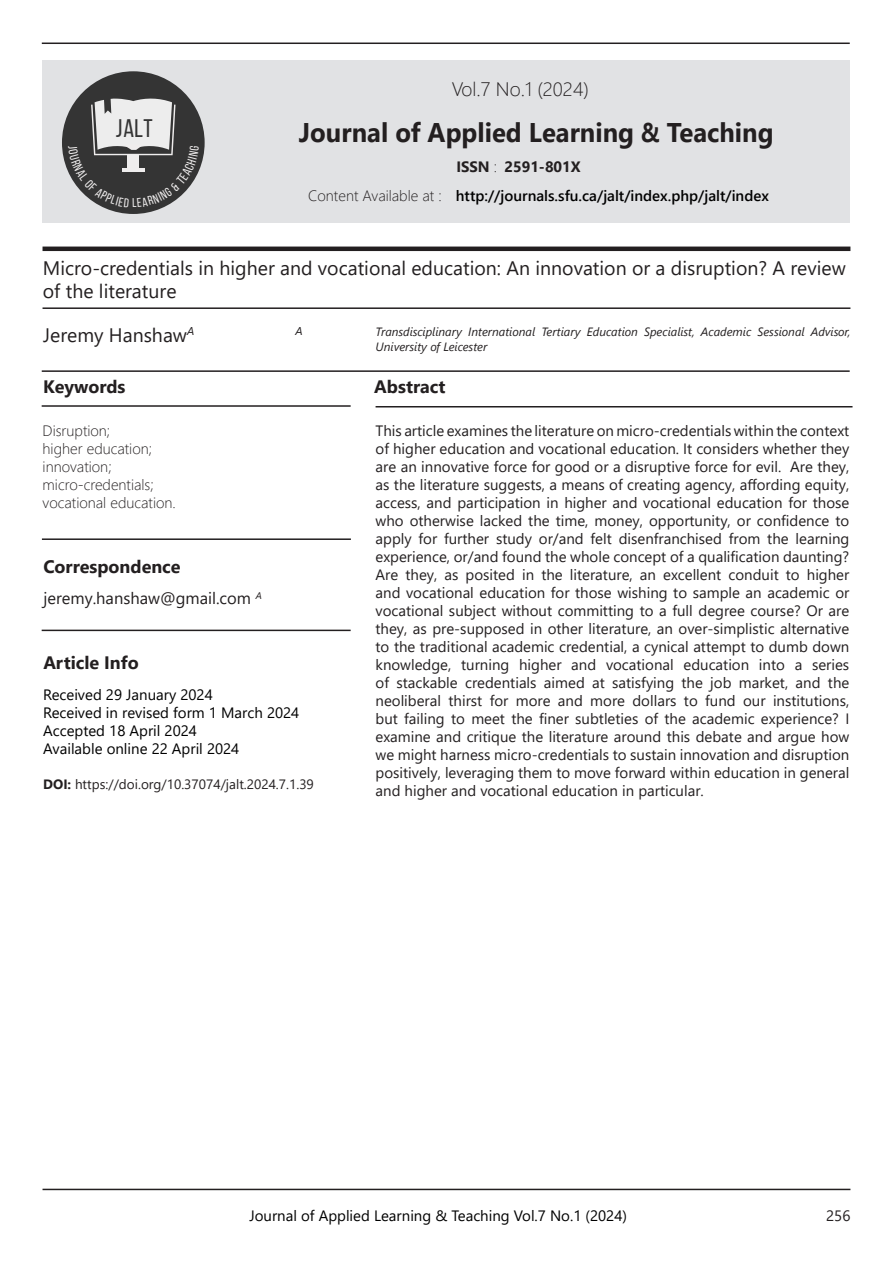
<style>
.page{position:relative;width:893px;height:1263px;background:#fff}
.page>*{position:absolute;margin:0;border:0;box-sizing:border-box;transform-origin:0 0}
.t1{font:700 27px "Segoe UI";color:#231f20;scale:.95 1}
.t2{font:25.5px "Bebas Neue";color:#343434}
.t3{font:19.5px/23.4px "Segoe UI";color:#231f20}
.t4{font:300 19.5px "Segoe UI";color:#231f20}
.t5{font:700 18px "Segoe UI";color:#231f20}
.t6{font:16.5px "Segoe UI";color:#231f20}
.t7{font:15px/18px "Segoe UI";color:#231f20;text-align:justify}
.t8{font:15px "Segoe UI";color:#000}
.t9{font:300 15px "Segoe UI";color:#231f20}
.t10{font:600 15px "Segoe UI";color:#000}
.t11{font:700 15px "Segoe UI";color:#231f20}
.t12{font:13.5px "Segoe UI";color:#231f20}
.t13{font:italic 12px/14.4px "Segoe UI";color:#231f20}
.t14{font:italic 11.4px "Segoe UI";color:#231f20}
.s1{font-weight:300}
.s2{font-weight:700}
</style>
<div class="page">
<hr style="left:43px;top:1189px;width:807px;height:1px;background:#231f20">
<hr style="left:43px;top:307px;width:807px;height:2px;background:#231f20">
<hr style="left:43px;top:247px;width:807px;height:4px;background:#231f20">
<hr style="left:42px;top:370px;width:808px;height:2px;background:#231f20">
<hr style="left:42px;top:405px;width:309px;height:2px;background:#231f20">
<hr style="left:376px;top:406px;width:476px;height:1px;background:#231f20">
<hr style="left:42px;top:630px;width:309px;height:1px;background:#231f20">
<hr style="left:42px;top:43px;width:808px;height:1px;background:#231f20">
<div style="left:43px;top:61px;width:807px;height:162px;background:#e1e2e4"></div>
<div style="left:62px;top:71px;width:143px;height:143px;background:#343434;border-radius:50%"></div>
<hr style="left:42px;top:538px;width:309px;height:2px;background:#231f20">
<svg style="left:68px;top:97px;width:131px;height:110px"></svg>
<p class="t2" style="left:116px;top:115px;width:38px">JALT</p>
<p class="t4" style="left:452px;top:71px;width:139px">Vol.7 No.1 (2024)</p>
<p class="t1" style="left:299px;top:107px;width:501px">Journal of Applied Learning &amp; Teaching</p>
<p class="t9" style="left:308px;top:182px;width:135px">Content Available at :</p>
<p class="t11" style="left:456px;top:153px;width:42px">ISSN <span class="s1">:</span></p>
<p class="t11" style="left:504px;top:153px;width:78px">2591-801X</p>
<p class="t10" style="left:456px;top:182px;width:315px">http://journals.sfu.ca/jalt/index.php/jalt/index</p>
<p class="t3" style="left:43px;top:254px;width:804px">Micro-credentials in higher and vocational education: An innovation or a disruption? A review of the literature</p>
<p class="t3" style="left:43px;top:321px;width:153px">Jeremy Hanshaw<sup>A</sup></p>
<p class="t14" style="left:296px;top:320px;width:9px">A</p>
<p class="t13" style="left:376px;top:323px;width:476px">Transdisciplinary International Tertiary Education Specialist, Academic Sessional Advisor,<br>University of Leicester</p>
<p class="t5" style="left:43px;top:370px;width:84px">Keywords</p>
<p class="t5" style="left:374px;top:370px;width:73px">Abstract</p>
<p class="t9" style="left:43px;top:417px;width:69px">Disruption;</p>
<p class="t9" style="left:43px;top:435px;width:111px">higher education;</p>
<p class="t9" style="left:43px;top:453px;width:71px">innovation;</p>
<p class="t9" style="left:43px;top:471px;width:113px">micro-credentials;</p>
<p class="t9" style="left:43px;top:489px;width:135px">vocational education.</p>
<p class="t7" style="left:376px;top:421px;width:475px">This article examines the literature on micro-credentials within the context of higher education and vocational education. It considers whether they are an innovative force for good or a disruptive force for evil. Are they, as the literature suggests, a means of creating agency, affording equity, access, and participation in higher and vocational education for those who otherwise lacked the time, money, opportunity, or confidence to apply for further study or/and felt disenfranchised from the learning experience, or/and found the whole concept of a qualification daunting?<br>Are they, as posited in the literature, an excellent conduit to higher and vocational education for those wishing to sample an academic or vocational subject without committing to a full degree course? Or are they, as pre-supposed in other literature, an over-simplistic alternative to the traditional academic credential, a cynical attempt to dumb down knowledge, turning higher and vocational education into a series of stackable credentials aimed at satisfying the job market, and the neoliberal thirst for more and more dollars to fund our institutions, but failing to meet the finer subtleties of the academic experience? I examine and critique the literature around this debate and argue how we might harness micro-credentials to sustain innovation and disruption positively, leveraging them to move forward within education in general and higher and vocational education in particular.</p>
<p class="t5" style="left:43px;top:549px;width:139px">Correspondence</p>
<p class="t6" style="left:43px;top:583px;width:220px">jeremy.hanshaw@gmail.com <sup>A</sup></p>
<p class="t5" style="left:43px;top:645px;width:97px">Article Info</p>
<p class="t8" style="left:43px;top:681px;width:171px">Received 29 January 2024</p>
<p class="t8" style="left:43px;top:699px;width:258px">Received in revised form 1 March 2024</p>
<p class="t8" style="left:43px;top:717px;width:155px">Accepted 18 April 2024</p>
<p class="t8" style="left:43px;top:735px;width:198px">Available online 22 April 2024</p>
<p class="t12" style="left:43px;top:771px;width:272px"><span class="s2">DOI:</span> https://doi.org/10.37074/jalt.2024.7.1.39</p>
<p class="t8" style="left:249px;top:1201px;width:379px">Journal of Applied Learning &amp; Teaching Vol.7 No.1 (2024)</p>
<p class="t7" style="left:826px;top:1205px;width:26px">256</p>
</div>
